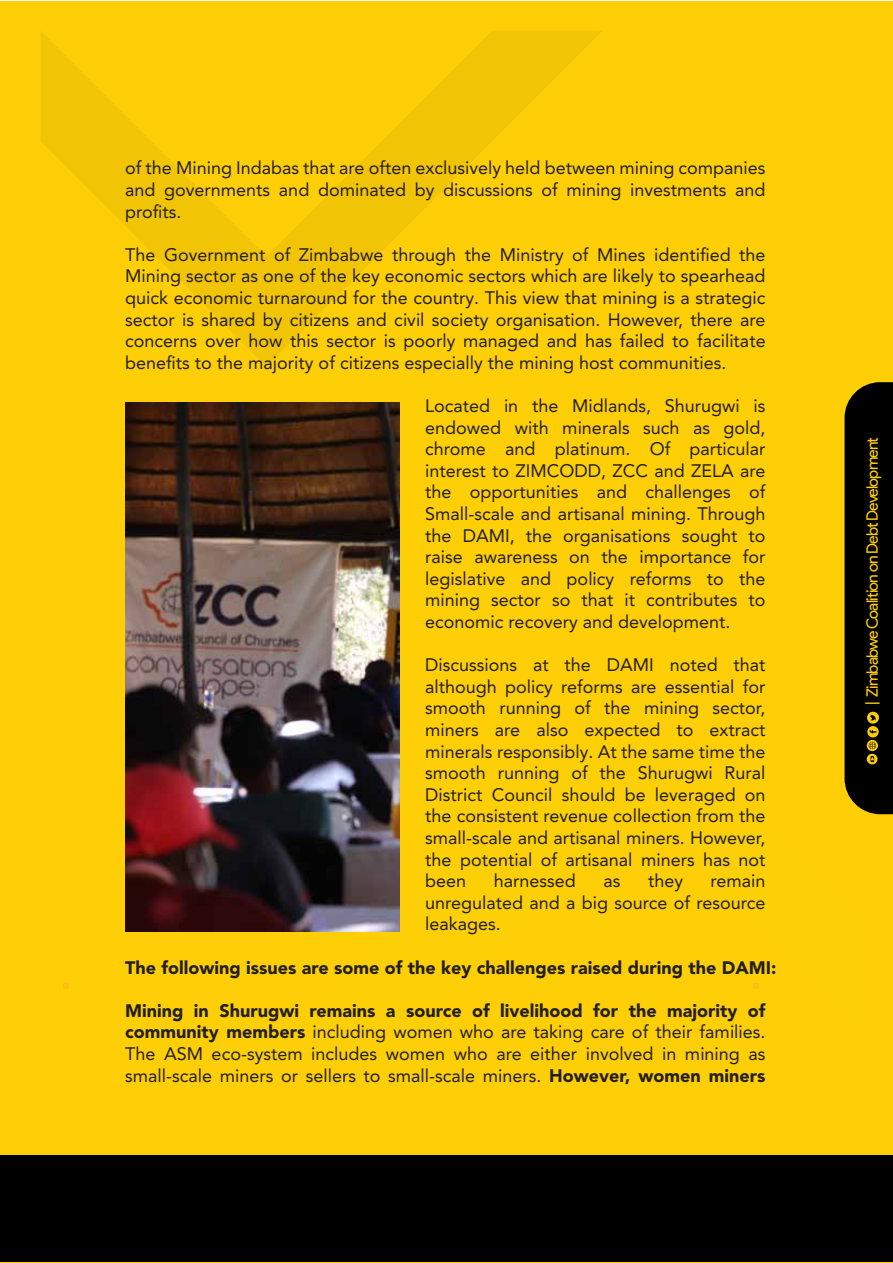
<style>
.page{position:relative;width:893px;height:1263px;background:#fff}
.page>*{position:absolute;margin:0;border:0;box-sizing:border-box;transform-origin:0 0}
.t1{font:18px/21.6px "Avenir LT Pro";color:#231f20;text-align:justify}
.t2{font:900 18px "Avenir LT Pro";color:#231f20}
.t3{font:15.75px "Product Sans";letter-spacing:-.055em;color:#fece07}
.s1{font-weight:900}
</style>
<div class="page">
<div style="left:0;top:1px;width:893px;height:1261px;background:#fece07"></div>
<div style="left:0;top:1155px;width:893px;height:107px;background:#000"></div>
<svg style="left:41px;top:31px;width:560px;height:334px"></svg>
<svg style="left:844px;top:382px;width:49px;height:432px;background:#0d0a00"></svg>
<svg style="left:64px;top:983px;width:5px;height:5px"></svg>
<svg style="left:753px;top:983px;width:5px;height:5px"></svg>
<img style="left:125px;top:403px;width:274px;height:528px">
<p class="t1" style="left:125px;top:157px;width:642px">of the Mining Indabas that are often exclusively held between mining companies and governments and dominated by discussions of mining investments and profits.</p>
<p class="t1" style="left:125px;top:244px;width:642px">The Government of Zimbabwe through the Ministry of Mines identified the Mining sector as one of the key economic sectors which are likely to spearhead quick economic turnaround for the country. This view that mining is a strategic sector is shared by citizens and civil society organisation. However, there are concerns over how this sector is poorly managed and has failed to facilitate benefits to the majority of citizens especially the mining host communities.</p>
<p class="t1" style="left:425px;top:395px;width:342px">Located in the Midlands, Shurugwi is endowed with minerals such as gold, chrome and platinum. Of particular interest to ZIMCODD, ZCC and ZELA are the opportunities and challenges of Small-scale and artisanal mining. Through the DAMI, the organisations sought to raise awareness on the importance for legislative and policy reforms to the mining sector so that it contributes to economic recovery and development.</p>
<p class="t1" style="left:425px;top:654px;width:342px">Discussions at the DAMI noted that although policy reforms are essential for smooth running of the mining sector, miners are also expected to extract minerals responsibly. At the same time the smooth running of the Shurugwi Rural District Council should be leveraged on the consistent revenue collection from the small-scale and artisanal miners. However, the potential of artisanal miners has not been</p>
<p class="t1" style="left:494px;top:870px;width:84px">harnessed</p>
<p class="t1" style="left:603px;top:870px;width:19px">as</p>
<p class="t1" style="left:648px;top:870px;width:37px">they</p>
<p class="t1" style="left:425px;top:870px;width:342px;text-indent:285px">remain unregulated and a big source of resource leakages.</p>
<p class="t2" style="left:125px;top:956px;width:653px">The following issues are some of the key challenges raised during the DAMI:</p>
<p class="t1" style="left:125px;top:1000px;width:642px"><span class="s1">Mining in Shurugwi remains a source of livelihood for the majority of community members</span> including women who are taking care of their families.<br>The ASM eco-system includes women who are either involved in mining as small-scale miners or sellers to small-scale miners. <span class="s1">However, women miners</span></p>
<p class="t3" style="left:863px;top:705px;width:270px;rotate:-90deg">| Zimbabwe Coalition on Debt Development</p>
</div>
